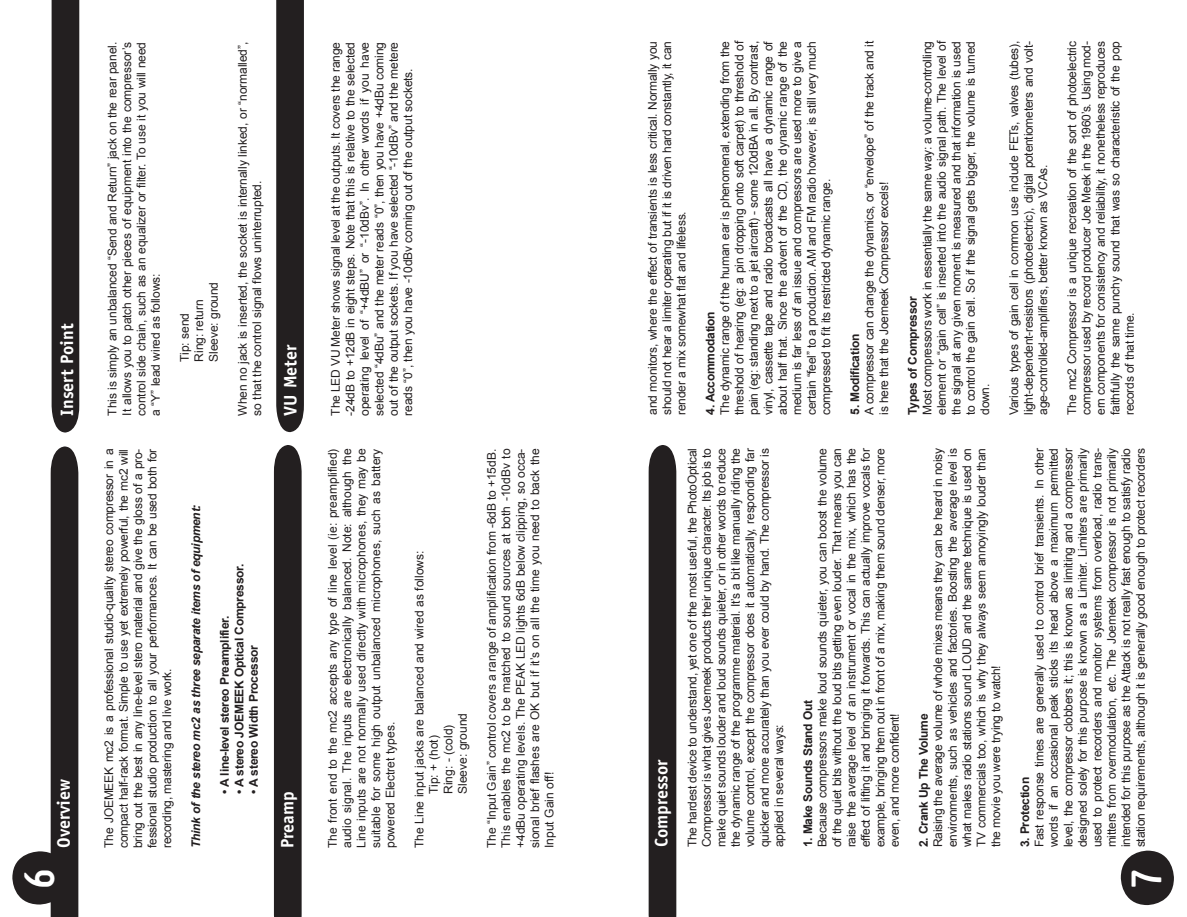
<style>
.page{position:relative;width:1187px;height:917px;background:#fff}
.page>*{position:absolute;margin:0;border:0;box-sizing:border-box;transform-origin:0 0}
.t1{font:800 45px "Platelet";color:#fff}
.t2{font:700 18px "Officina Sans";color:#fff}
.t3{font:12px/14.4px "Arial";letter-spacing:-.02em;color:#231f20;text-align:justify}
.t4{font:700 12px "Arial";letter-spacing:-.02em;color:#231f20}
.t5{font:12px/14.4px "Arial";color:#231f20}
.t6{font:italic 700 12px "Arial";letter-spacing:-.02em;color:#231f20}
</style>
<div class="page">
<div style="left:649px;top:445px;width:27px;height:471px;background:#231f20"></div>
<svg style="left:276px;top:0;width:28px;height:432px;background:#272425"></svg>
<div style="left:52px;top:0;width:27px;height:432px;background:#231f20"></div>
<div style="left:274px;top:445px;width:28px;height:471px;background:#231f20"></div>
<div style="left:51px;top:446px;width:27px;height:470px;background:#231f20"></div>
<div style="left:1121px;top:850px;width:53px;height:54px;background:#231f20;border-radius:50%"></div>
<div style="left:12px;top:851px;width:55px;height:53px;background:#231f20;border-radius:50%"></div>
<h2 class="t2" style="left:56px;top:415px;width:93px;rotate:-90deg">Insert Point</h2>
<h2 class="t2" style="left:53px;top:847px;width:70px;rotate:-90deg">Overview</h2>
<p class="t3" style="left:718px;top:415px;width:375px;rotate:-90deg">The dynamic range of the human ear is phenomenal, extending from the threshold of hearing (eg: a pin dropping onto soft carpet) to threshold of pain (eg: standing next to a jet aircraft) - some 120dBA in all. By contrast, vinyl, cassette tape and radio broadcasts all have a dynamic range of about half that. Since the advent of the CD, the dynamic range of the medium is far less of an issue and compressors are used more to give a certain “feel” to a production. AM and FM radio however, is still very much compressed to fit its restricted dynamic range.</p>
<p class="t3" style="left:920px;top:415px;width:375px;rotate:-90deg">Most compressors work in essentially the same way: a volume-controlling element or “gain cell” is inserted into the audio signal path. The level of the signal at any given moment is measured and that information is used to control the gain cell. So if the signal gets bigger, the volume is turned down.</p>
<p class="t3" style="left:1007px;top:415px;width:375px;rotate:-90deg">Various types of gain cell in common use include FETs, valves (tubes), light-dependent-resistors (photoelectric), digital potentiometers and volt&shy;age-controlled-amplifiers, better known as VCAs.</p>
<p class="t3" style="left:1065px;top:415px;width:375px;rotate:-90deg">The mc2 Compressor is a unique recreation of the sort of photoelectric compressor used by record producer Joe Meek in the 1960’s. Using mod-</p>
<p class="t3" style="left:862px;top:415px;width:375px;rotate:-90deg">A compressor can change the dynamics, or “envelope” of the track and it is here that the Joemeek Compressor excels!</p>
<p class="t3" style="left:105px;top:415px;width:375px;rotate:-90deg">This is simply an unbalanced “Send and Return” jack on the rear panel.<br>It allows you to patch other pieces of equipment into the compressor’s control side chain, such as an equalizer or filter. To use it you will need a “Y” lead wired as follows:</p>
<p class="t3" style="left:1093px;top:415px;width:375px;rotate:-90deg">ern components for consistency and reliability, it nonetheless reproduces faithfully the same punchy sound that was so characteristic of the pop records of that time.</p>
<p class="t3" style="left:645px;top:415px;width:375px;rotate:-90deg">and monitors, where the effect of transients is less critical. Normally you should not hear a limiter operating but if it is driven hard constantly, it can render a mix somewhat flat and lifeless.</p>
<p class="t3" style="left:329px;top:415px;width:375px;rotate:-90deg">The LED VU Meter shows signal level at the outputs. It covers the range -24dB to +12dB in eight steps. Note that this is relative to the selected operating level of “+4dBU” or “-10dBv”. In other words if you have selected “4dBu” and the meter reads “0”, then you have +4dBu coming out of the output sockets. If you have selected “-10dBv” and the metere reads “0”, then you have -10dBv coming out of the output sockets.</p>
<p class="t3" style="left:235px;top:415px;width:375px;rotate:-90deg">When no jack is inserted, the socket is internally linked, or “normalled”, so that the control signal flows uninterrupted.</p>
<p class="t3" style="left:177px;top:361px;width:81px;text-align:left;rotate:-90deg">Tip: send<br>Ring: return<br>Sleeve: ground</p>
<p class="t4" style="left:906px;top:415px;width:120px;rotate:-90deg">Types of Compressor</p>
<p class="t4" style="left:704px;top:415px;width:105px;rotate:-90deg">4. Accommodation</p>
<p class="t4" style="left:848px;top:415px;width:82px;rotate:-90deg">5. Modification</p>
<h2 class="t2" style="left:279px;top:415px;width:73px;rotate:-90deg">VU Meter</h2>
<p class="t3" style="left:102px;top:847px;width:400px;rotate:-90deg">The JOEMEEK mc2 is a professional studio-quality stereo compressor in a compact half-rack format. Simple to use yet extremely powerful, the mc2 will bring out the best in any line-level stero material and give the gloss of a pro&shy;fessional studio production to all your performances. It can be used both for recording, mastering and live work.</p>
<p class="t6" style="left:189px;top:847px;width:345px;rotate:-90deg">Think of the stereo mc2 as three separate items of equipment:</p>
<p class="t4" style="left:232px;top:793px;width:232px;rotate:-90deg">• A stereo JOEMEEK Optical Compressor.</p>
<p class="t4" style="left:218px;top:793px;width:179px;rotate:-90deg">• A line-level stereo Preamplifier.</p>
<p class="t4" style="left:247px;top:793px;width:150px;rotate:-90deg">• A stereo Width Processor</p>
<h2 class="t2" style="left:276px;top:847px;width:58px;rotate:-90deg">Preamp</h2>
<p class="t3" style="left:325px;top:847px;width:400px;rotate:-90deg">The front end to the mc2 accepts any type of line level (ie: preamplified) audio signal. The inputs are electronically balanced. Note: although the Line inputs are not normally used directly with microphones, they may be suitable for some high output unbalanced microphones, such as battery powered Electret types.</p>
<p class="t5" style="left:412px;top:793px;width:245px;text-indent:-54px;rotate:-90deg">The Line input jacks are balanced and wired as follows:<br>Tip: + (hot)<br>Ring: - (cold)<br>Sleeve: ground</p>
<p class="t3" style="left:484px;top:847px;width:400px;rotate:-90deg">The “Input Gain” control covers a range of amplification from -6dB to +15dB.<br>This enables the mc2 to be matched to sound sources at both -10dBv to +4dBu operating levels. The PEAK LED lights 6dB below clipping, so occa&shy;sional brief flashes are OK but if it’s on all the time you need to back the Input Gain off!</p>
<h2 class="t2" style="left:650px;top:847px;width:90px;rotate:-90deg">Compressor</h2>
<p class="t3" style="left:685px;top:847px;width:400px;rotate:-90deg">The hardest device to understand, yet one of the most useful, the PhotoOptical Compressor is what gives Joemeek products their unique character. Its job is to make quiet sounds louder and loud sounds quieter, or in other words to reduce the dynamic range of the programme material. It’s a bit like manually riding the volume control, except the compressor does it automatically, responding far quicker and more accurately than you ever could by hand. The compressor is applied in several ways:</p>
<p class="t3" style="left:815px;top:847px;width:400px;rotate:-90deg">Because compressors make loud sounds quieter, you can boost the volume of the quiet bits without the loud bits getting even louder. That means you can raise the average level of an instrument or vocal in the mix, which has the effect of lifting it and bringing it forwards. This can actually improve vocals for example, bringing them out in front of a mix, making them sound denser, more even, and more confident!</p>
<p class="t4" style="left:801px;top:847px;width:149px;rotate:-90deg">1. Make Sounds Stand Out</p>
<p class="t3" style="left:931px;top:847px;width:400px;rotate:-90deg">Raising the average volume of whole mixes means they can be heard in noisy environments, such as vehicles and factories. Boosting the average level is what makes radio stations sound LOUD and the same technique is used on TV commercials too, which is why they always seem annoyingly louder than the movie you were trying to watch!</p>
<p class="t4" style="left:917px;top:847px;width:135px;rotate:-90deg">2. Crank Up The Volume</p>
<p class="t3" style="left:1032px;top:847px;width:401px;rotate:-90deg">Fast response times are generally used to control brief transients. In other words if an occasional peak sticks its head above a maximum permitted level, the compressor clobbers it; this is known as limiting and a compressor designed solely for this purpose is known as a Limiter. Limiters are primarily used to protect recorders and monitor systems from overload, radio trans&shy;mitters from overmodulation, etc. The Joemeek compressor is not primarily intended for this purpose as the Attack is not really fast enough to satisfy radio station requirements, although it is generally good enough to protect recorders</p>
<p class="t4" style="left:1018px;top:847px;width:72px;rotate:-90deg">3. Protection</p>
<h1 class="t1" style="left:23px;top:888px;width:22px;rotate:-90deg">6</h1>
<h1 class="t1" style="left:1121px;top:888px;width:22px;rotate:-90deg">7</h1>
</div>
